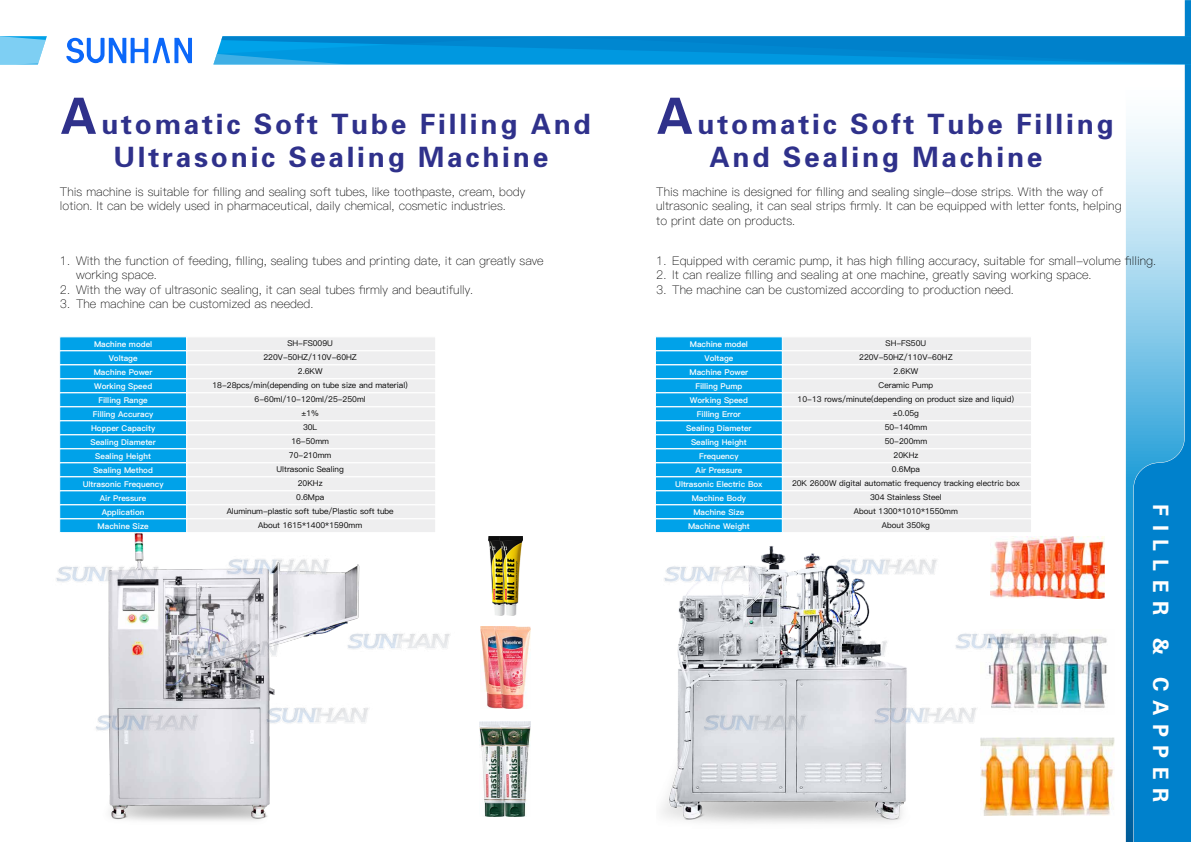
<style>
.page{position:relative;width:1191px;height:842px;background:#fff}
.page>*{position:absolute;margin:0;border:0;box-sizing:border-box;transform-origin:0 0}
.t1{font:28px/33.6px "FZZYJW GB1 0";letter-spacing:.1em;color:#2f318b}
.t2{font:21.2px "FZZYJW GB1 0";letter-spacing:.4em;color:#fefefe}
.t3{font:12px/14.4px "Ping Fang SC Light";color:#000}
.t4{font:8px "Ping Fang SC Medium";color:#000}
.t5{font:8px "Ping Fang SC Heavy";color:#fefefe}
.s1{font-size:50px}
</style>
<div class="page">
<svg style="left:1125px;top:123px;width:7px;height:719px;background:#65b2db"></svg>
<svg style="left:1133px;top:0;width:58px;height:842px;background:#55addd"></svg>
<svg style="left:0;top:36px;width:1191px;height:29px;background:#249bdd"></svg>
<div style="left:186px;top:336px;width:250px;height:15px;background:#eeeeef;border:1px solid #fff"></div>
<div style="left:59px;top:337px;width:128px;height:14px;background:#00a2e9;border:1px solid #fff"></div>
<div style="left:186px;top:364px;width:250px;height:15px;background:#eeeeef"></div>
<div style="left:59px;top:365px;width:128px;height:14px;background:#00a2e9;border:1px solid #fff"></div>
<div style="left:186px;top:378px;width:250px;height:15px;background:#eeeeef;border:1px solid #fff"></div>
<div style="left:59px;top:379px;width:128px;height:14px;background:#00a2e9;border:1px solid #fff"></div>
<div style="left:186px;top:392px;width:250px;height:15px;background:#eeeeef;border:1px solid #fff"></div>
<div style="left:59px;top:393px;width:128px;height:14px;background:#00a2e9;border:1px solid #fff"></div>
<div style="left:186px;top:406px;width:250px;height:15px;background:#eeeeef;border:1px solid #fff"></div>
<div style="left:59px;top:407px;width:128px;height:14px;background:#00a2e9"></div>
<div style="left:186px;top:350px;width:250px;height:15px;background:#eeeeef;border:1px solid #fff"></div>
<div style="left:59px;top:351px;width:128px;height:14px;background:#00a2e9;border:1px solid #fff"></div>
<div style="left:782px;top:336px;width:250px;height:15px;background:#eeeeef;border:1px solid #fff"></div>
<div style="left:655px;top:337px;width:127px;height:14px;background:#00a2e9;border:1px solid #fff"></div>
<div style="left:782px;top:364px;width:250px;height:15px;background:#eeeeef"></div>
<div style="left:655px;top:365px;width:127px;height:14px;background:#00a2e9;border:1px solid #fff"></div>
<div style="left:782px;top:378px;width:250px;height:15px;background:#eeeeef;border:1px solid #fff"></div>
<div style="left:655px;top:379px;width:127px;height:14px;background:#00a2e9;border:1px solid #fff"></div>
<div style="left:782px;top:392px;width:250px;height:15px;background:#eeeeef;border:1px solid #fff"></div>
<div style="left:655px;top:393px;width:127px;height:14px;background:#00a2e9;border:1px solid #fff"></div>
<div style="left:782px;top:406px;width:250px;height:15px;background:#eeeeef;border:1px solid #fff"></div>
<div style="left:655px;top:407px;width:127px;height:14px;background:#00a2e9"></div>
<div style="left:782px;top:350px;width:250px;height:15px;background:#eeeeef;border:1px solid #fff"></div>
<div style="left:655px;top:351px;width:127px;height:14px;background:#00a2e9;border:1px solid #fff"></div>
<img style="left:499px;top:536px;width:23px;height:80px">
<img style="left:499px;top:721px;width:31px;height:96px">
<img style="left:499px;top:626px;width:31px;height:83px">
<img style="left:1107px;top:737px;width:7px;height:79px">
<img style="left:56px;top:412px;width:443px;height:409px">
<img style="left:655px;top:412px;width:452px;height:411px">
<h1 class="t1" style="left:60px;top:108px;width:531px;text-align:center"><span class="s1">A</span>utomatic Soft Tube Filling And<br>Ultrasonic Sealing Machine</h1>
<p class="t3" style="left:60px;top:184px;width:467px">This machine is suitable for filling and sealing soft tubes, like toothpaste, cream, body lotion. It can be widely used in pharmaceutical, daily chemical, cosmetic industries.</p>
<p class="t3" style="left:76px;top:253px;width:469px;text-indent:-16px">1. With the function of feeding, filling, sealing tubes and printing date, it can greatly save working space.</p>
<p class="t3" style="left:60px;top:282px;width:415px">2. With the way of ultrasonic sealing, it can seal tubes firmly and beautifully.</p>
<p class="t3" style="left:60px;top:297px;width:255px">3. The machine can be customized as needed.</p>
<p class="t5" style="left:94px;top:339px;width:60px">Machine model</p>
<p class="t4" style="left:287px;top:339px;width:47px">SH-FS009U</p>
<p class="t5" style="left:94px;top:367px;width:60px">Machine Power</p>
<p class="t4" style="left:298px;top:367px;width:26px">2.6KW</p>
<p class="t5" style="left:94px;top:381px;width:60px">Working Speed</p>
<p class="t4" style="left:212px;top:381px;width:197px">18-28pcs/min(depending on tube size and material)</p>
<p class="t5" style="left:98px;top:395px;width:51px">Filling Range</p>
<p class="t4" style="left:255px;top:395px;width:113px">6-60ml/10-120ml/25-250ml</p>
<p class="t5" style="left:93px;top:409px;width:62px">Filling Accuracy</p>
<p class="t4" style="left:301px;top:409px;width:19px">±1%</p>
<p class="t5" style="left:91px;top:423px;width:66px">Hopper Capacity</p>
<p class="t4" style="left:303px;top:423px;width:16px">30L</p>
<p class="t5" style="left:90px;top:437px;width:67px">Sealing Diameter</p>
<p class="t4" style="left:291px;top:437px;width:39px">16-50mm</p>
<p class="t5" style="left:95px;top:451px;width:57px">Sealing Height</p>
<p class="t4" style="left:289px;top:451px;width:44px">70-210mm</p>
<p class="t5" style="left:93px;top:465px;width:61px">Sealing Method</p>
<p class="t4" style="left:276px;top:465px;width:69px">Ultrasonic Sealing</p>
<p class="t5" style="left:83px;top:479px;width:82px">Ultrasonic Frequency</p>
<p class="t4" style="left:298px;top:479px;width:26px">20KHz</p>
<p class="t5" style="left:100px;top:493px;width:48px">Air Pressure</p>
<p class="t4" style="left:296px;top:493px;width:29px">0.6Mpa</p>
<p class="t5" style="left:102px;top:507px;width:44px">Application</p>
<p class="t4" style="left:227px;top:507px;width:168px">Aluminum-plastic soft tube/Plastic soft tube</p>
<p class="t5" style="left:98px;top:521px;width:52px">Machine Size</p>
<p class="t4" style="left:258px;top:521px;width:105px">About 1615*1400*1590mm</p>
<p class="t5" style="left:109px;top:353px;width:30px">Voltage</p>
<p class="t4" style="left:263px;top:353px;width:95px">220V-50HZ/110V-60HZ</p>
<h1 class="t1" style="left:709px;top:108px;width:405px;text-indent:-53px"><span class="s1">A</span>utomatic Soft Tube Filling<br>And Sealing Machine</h1>
<p class="t3" style="left:656px;top:184px;width:467px">This machine is designed for filling and sealing single-dose strips. With the way of ultrasonic sealing, it can seal strips firmly. It can be equipped with letter fonts, helping to print date on products.</p>
<p class="t3" style="left:656px;top:253px;width:501px">1. Equipped with ceramic pump, it has high filling accuracy, suitable for small-volume filling.</p>
<p class="t3" style="left:656px;top:268px;width:437px">2. It can realize filling and sealing at one machine, greatly saving working space.</p>
<p class="t3" style="left:656px;top:282px;width:359px">3. The machine can be customized according to production need.</p>
<p class="t5" style="left:690px;top:339px;width:60px">Machine model</p>
<p class="t4" style="left:885px;top:339px;width:42px">SH-FS50U</p>
<p class="t5" style="left:689px;top:367px;width:60px">Machine Power</p>
<p class="t4" style="left:893px;top:367px;width:26px">2.6KW</p>
<p class="t5" style="left:695px;top:381px;width:49px">Filling Pump</p>
<p class="t4" style="left:878px;top:381px;width:56px">Ceramic Pump</p>
<p class="t5" style="left:690px;top:395px;width:60px">Working Speed</p>
<p class="t4" style="left:797px;top:395px;width:218px">10-13 rows/minute(depending on product size and liquid)</p>
<p class="t5" style="left:697px;top:409px;width:46px">Filling Error</p>
<p class="t4" style="left:893px;top:409px;width:28px">±0.05g</p>
<p class="t5" style="left:686px;top:423px;width:67px">Sealing Diameter</p>
<p class="t4" style="left:884px;top:423px;width:44px">50-140mm</p>
<p class="t5" style="left:691px;top:437px;width:57px">Sealing Height</p>
<p class="t4" style="left:884px;top:437px;width:44px">50-200mm</p>
<p class="t5" style="left:699px;top:451px;width:41px">Frequency</p>
<p class="t4" style="left:893px;top:451px;width:26px">20KHz</p>
<p class="t5" style="left:695px;top:465px;width:48px">Air Pressure</p>
<p class="t4" style="left:892px;top:465px;width:29px">0.6Mpa</p>
<p class="t5" style="left:675px;top:479px;width:89px">Ultrasonic Electric Box</p>
<p class="t4" style="left:792px;top:479px;width:229px">20K 2600W digital automatic frequency tracking electric box</p>
<p class="t5" style="left:691px;top:493px;width:56px">Machine Body</p>
<p class="t4" style="left:870px;top:493px;width:73px">304 Stainless Steel</p>
<p class="t5" style="left:693px;top:507px;width:52px">Machine Size</p>
<p class="t4" style="left:854px;top:507px;width:105px">About 1300*1010*1550mm</p>
<p class="t5" style="left:688px;top:521px;width:63px">Machine Weight</p>
<p class="t4" style="left:882px;top:521px;width:49px">About 350kg</p>
<p class="t5" style="left:704px;top:353px;width:30px">Voltage</p>
<p class="t4" style="left:859px;top:353px;width:95px">220V-50HZ/110V-60HZ</p>
<h2 class="t2" style="left:1172px;top:504px;width:299px;rotate:90deg">FILLER &amp; CAPPER</h2>
</div>
